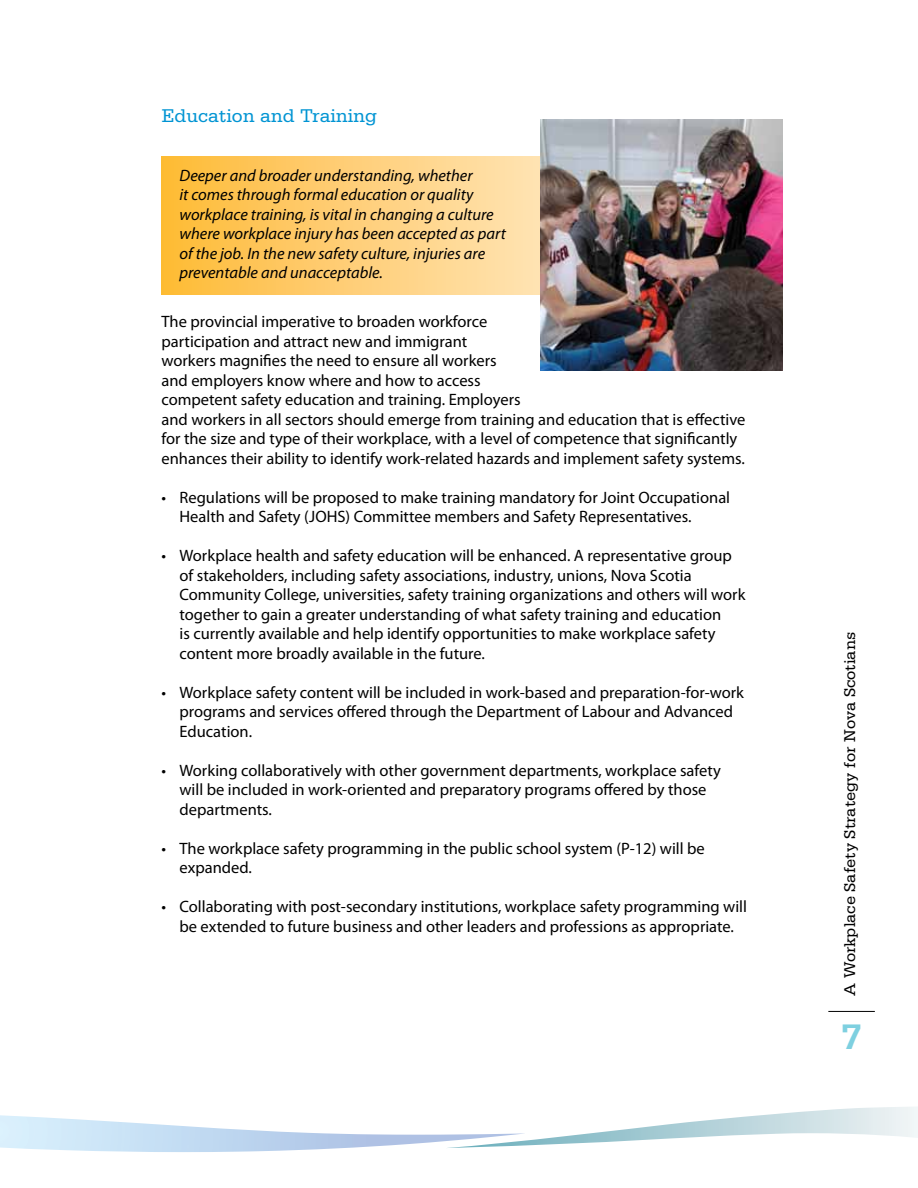
<style>
.page{position:relative;width:918px;height:1188px;background:#fff}
.page>*{position:absolute;margin:0;border:0;box-sizing:border-box;transform-origin:0 0}
.t1{font:700 37.5px "Serifa Std";color:#7ed0e0}
.t2{font:19.5px "Serifa Std";color:#0194d3}
.t3{font:16.5px/19.5px "Myriad Pro";color:#000}
.t4{font:italic 16.5px/19.5px "Myriad Pro";color:#000}
.t5{font:16.5px "Serifa Std";color:#000}
</style>
<div class="page">
<svg style="left:525px;top:1107px;width:393px;height:39px"></svg>
<img style="left:1px;top:1115px;width:524px;height:37px">
<svg style="left:161px;top:156px;width:379px;height:138px;background:#fece75"></svg>
<img style="left:540px;top:120px;width:243px;height:250px">
<img style="left:0;top:586px;width:1px;height:602px">
<hr style="left:828px;top:1011px;width:47px;height:1px;background:#000">
<p class="t2" style="left:161px;top:105px;width:217px">Education and Training</p>
<p class="t4" style="left:179px;top:165px;width:328px">Deeper and broader understanding, whether<br>it comes through formal education or quality workplace training, is vital in changing a culture where workplace injury has been accepted as part of the job. In the new safety culture, injuries are preventable and unacceptable.</p>
<p class="t3" style="left:161px;top:311px;width:585px">The provincial imperative to broaden workforce<br>participation and attract new and immigrant<br>workers magnifies the need to ensure all workers<br>and employers know where and how to access<br>competent safety education and training. Employers<br>and workers in all sectors should emerge from training and education that is effective for the size and type of their workplace, with a level of competence that significantly enhances their ability to identify work-related hazards and implement safety systems.</p>
<p class="t3" style="left:179px;top:487px;width:552px;text-indent:-18px">• Regulations will be proposed to make training mandatory for Joint Occupational<br>Health and Safety (JOHS) Committee members and Safety Representatives.</p>
<p class="t3" style="left:179px;top:546px;width:568px;text-indent:-18px">• Workplace health and safety education will be enhanced. A representative group of stakeholders, including safety associations, industry, unions, Nova Scotia Community College, universities, safety training organizations and others will work together to gain a greater understanding of what safety training and education<br>is currently available and help identify opportunities to make workplace safety content more broadly available in the future.</p>
<p class="t3" style="left:179px;top:682px;width:566px;text-indent:-18px">• Workplace safety content will be included in work-based and preparation-for-work programs and services offered through the Department of Labour and Advanced<br>Education.</p>
<p class="t3" style="left:179px;top:760px;width:543px;text-indent:-18px">• Working collaboratively with other government departments, workplace safety will be included in work-oriented and preparatory programs offered by those departments.</p>
<p class="t3" style="left:179px;top:838px;width:527px;text-indent:-18px">• The workplace safety programming in the public school system (P-12) will be expanded.</p>
<p class="t3" style="left:161px;top:897px;width:587px;text-align:center">• Collaborating with post-secondary institutions, workplace safety programming will be extended to future business and other leaders and professions as appropriate.</p>
<p class="t5" style="left:841px;top:996px;width:365px;rotate:-90deg">A Workplace Safety Strategy for Nova Scotians</p>
<h1 class="t1" style="left:841px;top:1015px;width:22px">7</h1>
</div>
